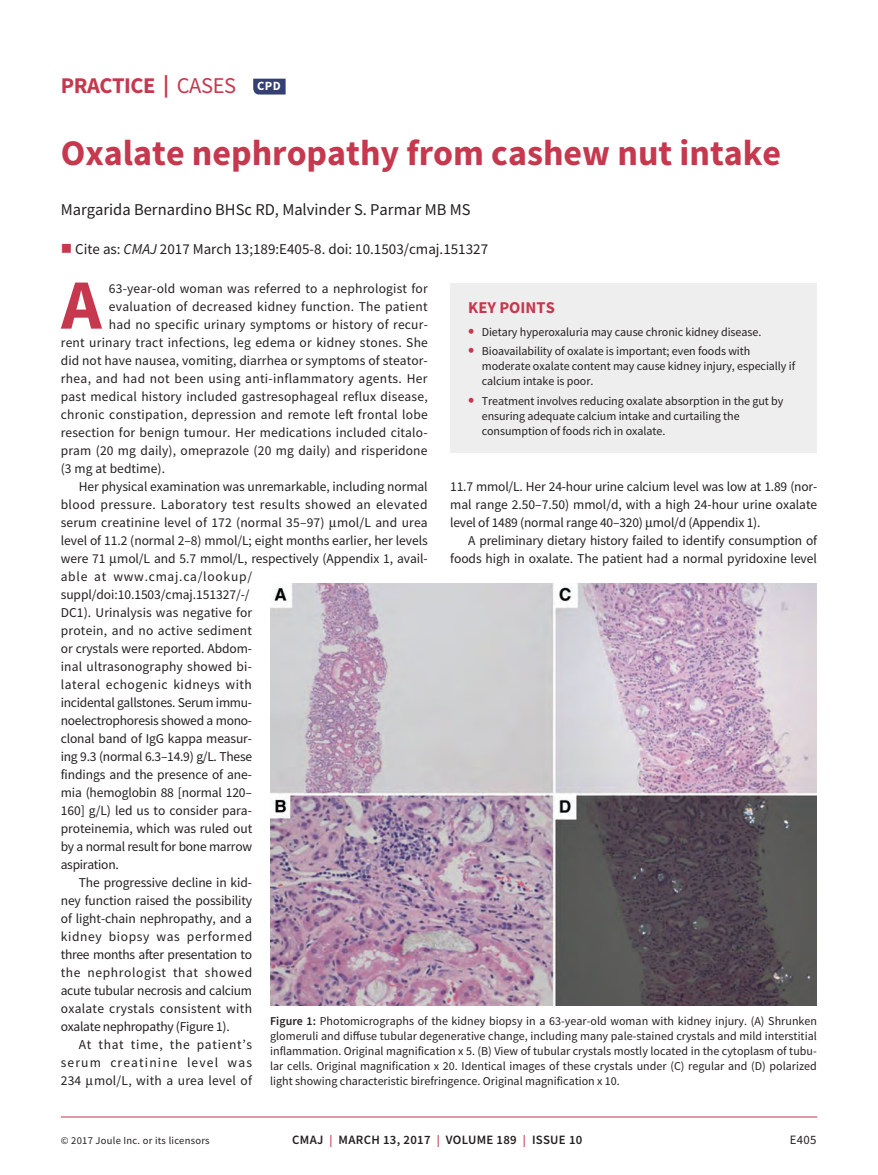
<style>
.page{position:relative;width:878px;height:1175px;background:#fff}
.page>*{position:absolute;margin:0;border:0;box-sizing:border-box;transform-origin:0 0}
.t1{font:700 70.65px "Source Sans Pro";color:#c5384e}
.t2{font:700 36px "Source Sans Pro";color:#c5384e}
.t3{font:700 22.5px "Source Sans Pro";letter-spacing:-.02em;color:#c5384e}
.t4{font:16.5px "Source Sans Pro";color:#231f20}
.t5{font:700 16.5px "Source Sans Pro";color:#c5384e}
.t6{font:15px "Source Sans Pro";color:#231f20}
.t7{font:13.5px/18px "Source Sans Pro";letter-spacing:.005em;color:#231f20;text-align:justify}
.t8{font:13.5px "Source Sans Pro";letter-spacing:-.02em;color:#231f20}
.t9{font:13.5px "Source Sans Pro";letter-spacing:.03em;color:#231f20}
.t10{font:13.5px "Source Sans Pro";letter-spacing:.025em;color:#231f20}
.t11{font:13.5px "Source Sans Pro";letter-spacing:.045em;color:#231f20}
.t12{font:13.5px "Source Sans Pro";letter-spacing:.035em;color:#231f20}
.t13{font:13.5px "Source Sans Pro";letter-spacing:.055em;color:#231f20}
.t14{font:13.5px "Source Sans Pro";letter-spacing:.05em;color:#231f20}
.t15{font:13.5px "Source Sans Pro";letter-spacing:.085em;color:#231f20}
.t16{font:600 12.75px "Source Sans Pro";letter-spacing:.025em;color:#231f20}
.t17{font:12.75px "Source Sans Pro";color:#231f20}
.t18{font:700 12.6px "Source Sans Pro";color:#fff}
.t19{font:12px/15px "Source Sans Pro";letter-spacing:-.005em;color:#231f20}
.t20{font:10.5px "Source Sans Pro";letter-spacing:.025em;color:#231f20}
.s1{font-weight:400}
.s2{color:#c5384e}
.s3{font-style:italic}
.s4{font-weight:700;font-size:18px;color:#c5384e}
.s5{font-weight:600}
.s6{font-size:12px;color:#c5384e}
</style>
<div class="page">
<hr style="left:61px;top:1116px;width:756px;height:1px;background:#c5384e">
<div style="left:450px;top:283px;width:367px;height:169px;background:#eeeeef"></div>
<img style="left:270px;top:583px;width:546px;height:422px">
<svg style="left:253px;top:79px;width:32px;height:15px"></svg>
<h3 class="t3" style="left:61px;top:71px;width:177px">PRACTICE | <span class="s1">CASES</span></h3>
<p class="t18" style="left:257px;top:78px;width:25px">CPD</p>
<h2 class="t2" style="left:61px;top:129px;width:722px">Oxalate nephropathy from cashew nut intake</h2>
<p class="t4" style="left:61px;top:199px;width:411px">Margarida Bernardino BHSc RD, Malvinder S. Parmar MB MS</p>
<p class="t6" style="left:61px;top:239px;width:429px"><span class="s2">■</span> Cite as: <span class="s3">CMAJ</span> 2017 March 13;189:E405-8. doi: 10.1503/cmaj.151327</p>
<h1 class="t1" style="left:61px;top:257px;width:42px">A</h1>
<p class="t7" style="left:109px;top:279px;width:320px">63-year-old woman was referred to a nephrologist for</p>
<p class="t7" style="left:109px;top:297px;width:320px">evaluation of decreased kidney function. The patient</p>
<p class="t7" style="left:109px;top:315px;width:320px">had no specific urinary symptoms or history of recur-</p>
<p class="t7" style="left:61px;top:333px;width:368px">rent urinary tract infections, leg edema or kidney stones. She</p>
<p class="t7" style="left:61px;top:351px;width:368px">did not have nausea, vomiting, diarrhea or symptoms of steator-</p>
<p class="t10" style="left:61px;top:369px;width:368px">rhea, and had not been using anti-inflammatory agents. Her</p>
<p class="t7" style="left:61px;top:387px;width:368px">past medical history included gastresophageal reflux disease,</p>
<p class="t7" style="left:61px;top:405px;width:368px">chronic constipation, depression and remote left frontal lobe</p>
<p class="t7" style="left:61px;top:423px;width:368px">resection for benign tumour. Her medications included citalo-</p>
<p class="t7" style="left:61px;top:441px;width:368px">pram (20 mg daily), omeprazole (20 mg daily) and risperidone</p>
<p class="t7" style="left:61px;top:459px;width:106px">(3 mg at bedtime).</p>
<p class="t7" style="left:79px;top:477px;width:350px">Her physical examination was unremarkable, including normal</p>
<p class="t9" style="left:61px;top:495px;width:368px">blood pressure. Laboratory test results showed an elevated</p>
<p class="t7" style="left:61px;top:513px;width:368px">serum creatinine level of 172 (normal 35–97) mol/L and urea</p>
<p class="t7" style="left:61px;top:531px;width:368px">level of 11.2 (normal 2–8) mmol/L; eight months earlier, her levels</p>
<p class="t7" style="left:61px;top:549px;width:368px">were 71 mol/L and 5.7 mmol/L, respectively (Appendix 1, avail-</p>
<p class="t13" style="left:61px;top:567px;width:193px">able at www.cmaj.ca/lookup/</p>
<p class="t7" style="left:61px;top:585px;width:190px">suppl/doi:10.1503/cmaj.151327/-/</p>
<p class="t7" style="left:61px;top:603px;width:193px">DC1). Urinalysis was negative for</p>
<p class="t7" style="left:61px;top:621px;width:193px">protein, and no active sediment</p>
<p class="t7" style="left:61px;top:639px;width:193px">or crystals were reported. Abdom-</p>
<p class="t7" style="left:61px;top:657px;width:193px">inal ultrasonography showed bi-</p>
<p class="t12" style="left:61px;top:675px;width:193px">lateral echogenic kidneys with</p>
<p class="t8" style="left:61px;top:693px;width:193px">incidental gallstones. Serum immu-</p>
<p class="t8" style="left:61px;top:711px;width:193px">noelectrophoresis showed a mono-</p>
<p class="t7" style="left:61px;top:729px;width:193px">clonal band of IgG kappa measur-</p>
<p class="t8" style="left:61px;top:747px;width:193px">ing 9.3 (normal 6.3–14.9) g/L. These</p>
<p class="t7" style="left:61px;top:765px;width:193px">findings and the presence of ane-</p>
<p class="t7" style="left:61px;top:783px;width:193px">mia (hemoglobin 88 [normal 120–</p>
<p class="t7" style="left:61px;top:801px;width:193px">160] g/L) led us to consider para-</p>
<p class="t7" style="left:61px;top:819px;width:193px">proteinemia, which was ruled out</p>
<p class="t8" style="left:61px;top:837px;width:193px">by a normal result for bone marrow</p>
<p class="t8" style="left:61px;top:855px;width:60px">aspiration.</p>
<p class="t7" style="left:79px;top:873px;width:175px">The progressive decline in kid-</p>
<p class="t7" style="left:61px;top:891px;width:193px">ney function raised the possibility</p>
<p class="t7" style="left:61px;top:909px;width:193px">of light-chain nephropathy, and a</p>
<p class="t11" style="left:61px;top:927px;width:193px">kidney biopsy was performed</p>
<p class="t8" style="left:61px;top:945px;width:193px">three months after presentation to</p>
<p class="t11" style="left:61px;top:963px;width:193px">the nephrologist that showed</p>
<p class="t8" style="left:61px;top:981px;width:193px">acute tubular necrosis and calcium</p>
<p class="t7" style="left:61px;top:999px;width:193px">oxalate crystals consistent with</p>
<p class="t8" style="left:61px;top:1017px;width:170px">oxalate nephropathy (Figure 1).</p>
<p class="t14" style="left:79px;top:1035px;width:175px">At that time, the patient’s</p>
<p class="t15" style="left:61px;top:1053px;width:193px">serum creatinine level was</p>
<p class="t7" style="left:61px;top:1071px;width:193px">234 mol/L, with a urea level of</p>
<p class="t5" style="left:468px;top:296px;width:88px">KEY POINTS</p>
<p class="t19" style="left:468px;top:324px;width:294px"><span class="s4">•</span> Dietary hyperoxaluria may cause chronic kidney disease.</p>
<p class="t19" style="left:482px;top:343px;width:315px;text-indent:-14px"><span class="s4">•</span> Bioavailability of oxalate is important; even foods with moderate oxalate content may cause kidney injury, especially if calcium intake is poor.</p>
<p class="t19" style="left:482px;top:393px;width:303px;text-indent:-14px"><span class="s4">•</span> Treatment involves reducing oxalate absorption in the gut by ensuring adequate calcium intake and curtailing the consumption of foods rich in oxalate.</p>
<p class="t7" style="left:450px;top:477px;width:368px">11.7 mmol/L. Her 24-hour urine calcium level was low at 1.89 (nor&shy;mal range 2.50–7.50) mmol/d, with a high 24-hour urine oxalate level of 1489 (normal range 40–320) mol/d (Appendix 1).</p>
<p class="t7" style="left:450px;top:531px;width:368px;text-align:right">A preliminary dietary history failed to identify consumption of foods high in oxalate. The patient had a normal pyridoxine level</p>
<p class="t19" style="left:270px;top:1013px;width:548px;text-align:justify"><span class="s5">Figure 1:</span> Photomicrographs of the kidney biopsy in a 63-year-old woman with kidney injury. (A) Shrunken glomeruli and diffuse tubular degenerative change, including many pale-stained crystals and mild interstitial inflammation. Original magnification x 5. (B) View of tubular crystals mostly located in the cytoplasm of tubu&shy;lar cells. Original magnification x 20. Identical images of these crystals under (C) regular and (D) polarized light showing characteristic birefringence. Original magnification x 10.</p>
<p class="t20" style="left:61px;top:1134px;width:150px">© 2017 Joule Inc. or its licensors</p>
<p class="t16" style="left:292px;top:1131px;width:292px">CMAJ <span class="s6">|</span> MARCH 13, 2017 <span class="s6">|</span> VOLUME 189 <span class="s6">|</span> ISSUE 10</p>
<p class="t17" style="left:789px;top:1132px;width:28px">E405</p>
</div>
